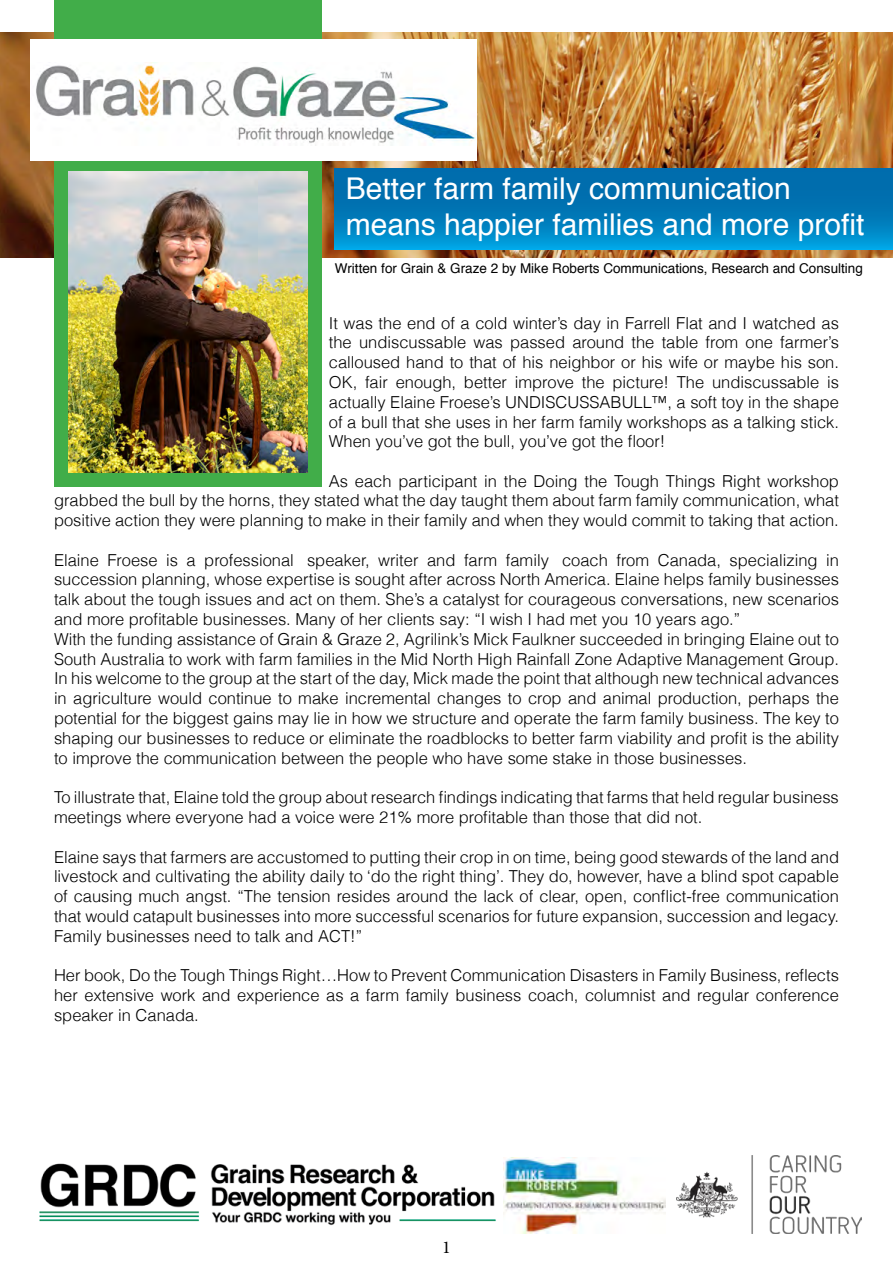
<style>
.page{position:relative;width:893px;height:1263px;background:#fff}
.page>*{position:absolute;margin:0;border:0;box-sizing:border-box;transform-origin:0 0}
.t1{font:30px/36px "Helvetica";color:#fff}
.t2{font:18px "Minion Pro";color:#000}
.t3{font:300 16.5px/19.8px "Helvetica";color:#000;text-align:justify}
.t4{font:13.5px "Helvetica";color:#000}
</style>
<div class="page">
<img style="left:0;top:33px;width:893px;height:224px">
<svg style="left:335px;top:169px;width:558px;height:80px;background:#007bba"></svg>
<div style="left:54px;top:0;width:267px;height:487px;background:#41ad49"></div>
<div style="left:30px;top:39px;width:446px;height:122px;background:#fff"></div>
<img style="left:39px;top:1162px;width:465px;height:64px">
<img style="left:36px;top:62px;width:439px;height:84px">
<img style="left:676px;top:1155px;width:186px;height:78px">
<img style="left:504px;top:1158px;width:161px;height:75px">
<img style="left:68px;top:172px;width:240px;height:300px">
<h1 class="t1" style="left:346px;top:171px;width:520px">Better farm family communication means happier families and more profit</h1>
<p class="t4" style="left:335px;top:258px;width:529px">Written for Grain &amp; Graze 2 by Mike Roberts Communications, Research and Consulting</p>
<p class="t3" style="left:329px;top:313px;width:512px">It was the end of a cold winter’s day in Farrell Flat and I watched as the undiscussable was passed around the table from one farmer’s calloused hand to that of his neighbor or his wife or maybe his son.<br>OK, fair enough, better improve the picture! The undiscussable is actually Elaine Froese’s UNDISCUSSABULL™, a soft toy in the shape of a bull that she uses in her farm family workshops as a talking stick.<br>When you’ve got the bull, you’ve got the floor!</p>
<p class="t3" style="left:54px;top:471px;width:787px;text-indent:275px">As each participant in the Doing the Tough Things Right workshop grabbed the bull by the horns, they stated what the day taught them about farm family communication, what positive action they were planning to make in their family and when they would commit to taking that action.</p>
<p class="t3" style="left:54px;top:550px;width:787px;text-align:left">Elaine Froese is a professional speaker, writer and farm family coach from Canada, specializing in succession planning, whose expertise is sought after across North America. Elaine helps family businesses talk about the tough issues and act on them. She’s a catalyst for courageous conversations, new scenarios and more profitable businesses. Many of her clients say: “I wish I had met you 10 years ago.”<br>With the funding assistance of Grain &amp; Graze 2, Agrilink’s Mick Faulkner succeeded in bringing Elaine out to South Australia to work with farm families in the Mid North High Rainfall Zone Adaptive Management Group.<br>In his welcome to the group at the start of the day, Mick made the point that although new technical advances in agriculture would continue to make incremental changes to crop and animal production, perhaps the potential for the biggest gains may lie in how we structure and operate the farm family business. The key to shaping our businesses to reduce or eliminate the roadblocks to better farm viability and profit is the ability to improve the communication between the people who have some stake in those businesses.</p>
<p class="t3" style="left:54px;top:787px;width:786px">To illustrate that, Elaine told the group about research findings indicating that farms that held regular business meetings where everyone had a voice were 21% more profitable than those that did not.</p>
<p class="t3" style="left:54px;top:847px;width:787px">Elaine says that farmers are accustomed to putting their crop in on time, being good stewards of the land and livestock and cultivating the ability daily to ‘do the right thing’. They do, however, have a blind spot capable of causing much angst. “The tension resides around the lack of clear, open, conflict-free communication that would catapult businesses into more successful scenarios for future expansion, succession and legacy.<br>Family businesses need to talk and ACT!”</p>
<p class="t3" style="left:54px;top:965px;width:786px">Her book, Do the Tough Things Right…How to Prevent Communication Disasters in Family Business, reflects her extensive work and experience as a farm family business coach, columnist and regular conference speaker in Canada.</p>
<p class="t2" style="left:442px;top:1235px;width:10px">1</p>
</div>
